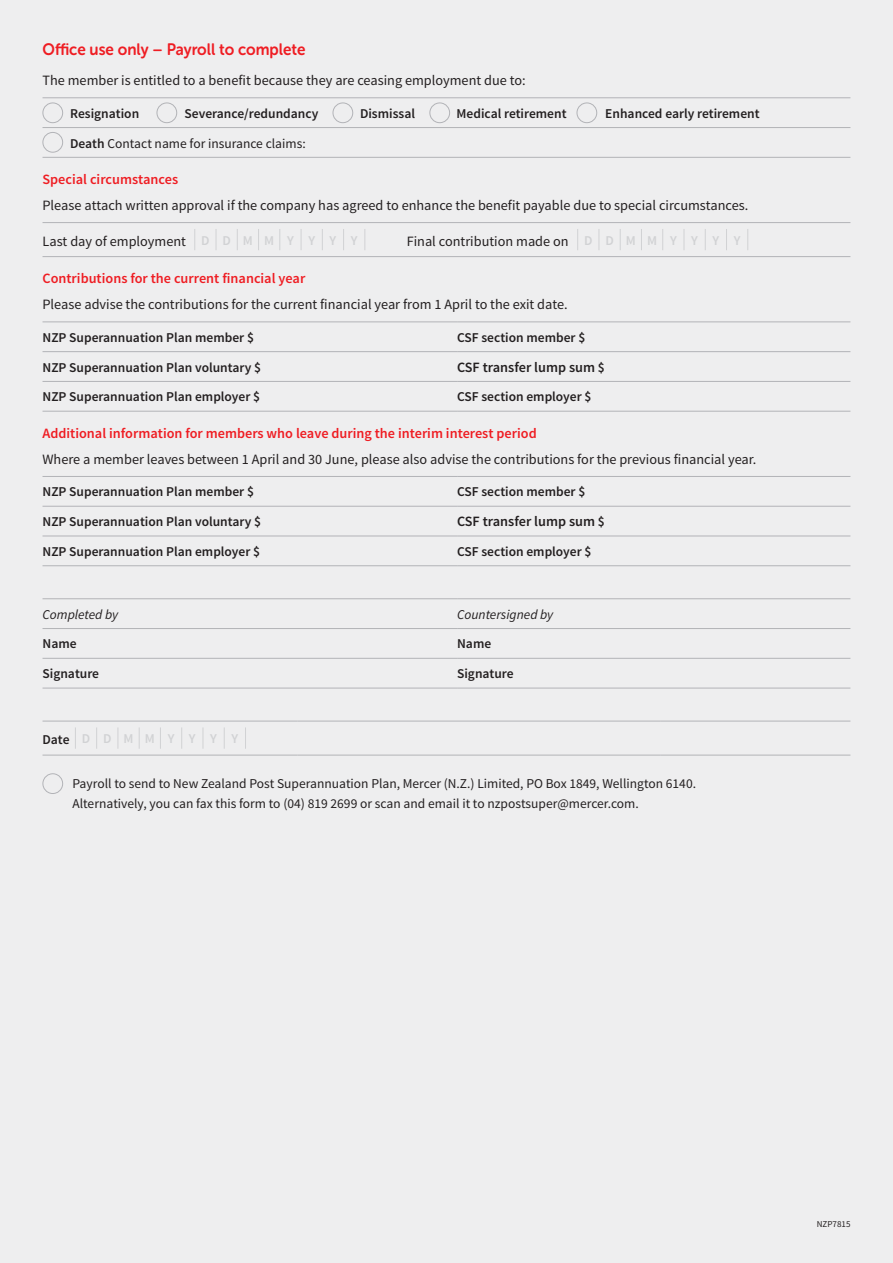
<style>
.page{position:relative;width:893px;height:1263px;background:#eeeeef}
.page>*{position:absolute;margin:0;border:0;box-sizing:border-box;transform-origin:0 0}
.Forms_-_Head_1{font:16.5px "Museo Sans Rounded 700";color:#ee1d23;scale:.93 1}
.body_text{font:14.25px "Source Sans Pro";color:#231f20}
.Form_subhead{font:600 14.25px "Source Sans Pro";color:#ee1d23}
.Form_-_Question{font:14.25px "Source Sans Pro";color:#231f20}
.body_text-2{font:600 14.25px "Source Sans Pro";color:#231f20}
.body_text-3{font:600 13.5px "Source Sans Pro";color:#231f20}
.body_text-4{font:13.5px "Source Sans Pro";color:#231f20}
.body_text-5{font:italic 13.5px "Source Sans Pro";color:#231f20}
.Form_-_Question-2{font:600 13.5px "Source Sans Pro";color:#d1d2d4}
.t1{font:9px "Source Sans Pro";color:#231f20}
.s1{font-weight:600}
.s2{font-size:13.5px}
</style>
<div class="page">
<hr style="left:43px;top:97px;width:807px;height:1px;background:#b2b3b7">
<hr style="left:43px;top:127px;width:807px;height:1px;background:#b2b3b7">
<hr style="left:43px;top:157px;width:807px;height:1px;background:#b2b3b7">
<hr style="left:43px;top:222px;width:807px;height:1px;background:#b2b3b7">
<hr style="left:43px;top:256px;width:807px;height:1px;background:#b2b3b7">
<svg style="left:194px;top:229px;width:1px;height:21px"></svg>
<svg style="left:216px;top:229px;width:1px;height:21px"></svg>
<svg style="left:237px;top:229px;width:1px;height:21px"></svg>
<svg style="left:258px;top:229px;width:1px;height:21px"></svg>
<svg style="left:279px;top:229px;width:1px;height:21px"></svg>
<svg style="left:301px;top:229px;width:1px;height:21px"></svg>
<svg style="left:322px;top:229px;width:1px;height:21px"></svg>
<svg style="left:343px;top:229px;width:1px;height:21px"></svg>
<svg style="left:364px;top:229px;width:1px;height:21px"></svg>
<svg style="left:577px;top:229px;width:1px;height:21px"></svg>
<svg style="left:599px;top:229px;width:1px;height:21px"></svg>
<svg style="left:620px;top:229px;width:1px;height:21px"></svg>
<svg style="left:641px;top:229px;width:1px;height:21px"></svg>
<svg style="left:662px;top:229px;width:1px;height:21px"></svg>
<svg style="left:684px;top:229px;width:1px;height:21px"></svg>
<svg style="left:705px;top:229px;width:1px;height:21px"></svg>
<svg style="left:726px;top:229px;width:1px;height:21px"></svg>
<svg style="left:747px;top:229px;width:1px;height:21px"></svg>
<hr style="left:43px;top:321px;width:414px;height:1px;background:#b2b3b7">
<hr style="left:457px;top:321px;width:393px;height:1px;background:#b2b3b7">
<hr style="left:43px;top:351px;width:414px;height:1px;background:#b2b3b7">
<hr style="left:457px;top:351px;width:393px;height:1px;background:#b2b3b7">
<hr style="left:43px;top:381px;width:414px;height:1px;background:#b2b3b7">
<hr style="left:457px;top:381px;width:393px;height:1px;background:#b2b3b7">
<hr style="left:43px;top:411px;width:414px;height:1px;background:#b2b3b7">
<hr style="left:457px;top:411px;width:393px;height:1px;background:#b2b3b7">
<hr style="left:43px;top:476px;width:414px;height:1px;background:#b2b3b7">
<hr style="left:457px;top:476px;width:393px;height:1px;background:#b2b3b7">
<hr style="left:43px;top:506px;width:414px;height:1px;background:#b2b3b7">
<hr style="left:457px;top:506px;width:393px;height:1px;background:#b2b3b7">
<hr style="left:43px;top:536px;width:414px;height:1px;background:#b2b3b7">
<hr style="left:457px;top:536px;width:393px;height:1px;background:#b2b3b7">
<hr style="left:43px;top:565px;width:414px;height:1px;background:#b2b3b7">
<hr style="left:457px;top:565px;width:393px;height:1px;background:#b2b3b7">
<hr style="left:43px;top:598px;width:414px;height:1px;background:#b2b3b7">
<hr style="left:457px;top:598px;width:393px;height:1px;background:#b2b3b7">
<hr style="left:43px;top:628px;width:414px;height:1px;background:#b2b3b7">
<hr style="left:457px;top:628px;width:393px;height:1px;background:#b2b3b7">
<hr style="left:43px;top:658px;width:414px;height:1px;background:#b2b3b7">
<hr style="left:457px;top:658px;width:393px;height:1px;background:#b2b3b7">
<hr style="left:43px;top:688px;width:414px;height:1px;background:#b2b3b7">
<hr style="left:457px;top:688px;width:393px;height:1px;background:#b2b3b7">
<hr style="left:43px;top:721px;width:255px;height:1px;background:#b2b3b7">
<hr style="left:298px;top:721px;width:362px;height:1px;background:#b2b3b7">
<hr style="left:660px;top:721px;width:190px;height:1px;background:#b2b3b7">
<hr style="left:43px;top:755px;width:255px;height:1px;background:#b2b3b7">
<hr style="left:298px;top:755px;width:362px;height:1px;background:#b2b3b7">
<hr style="left:660px;top:755px;width:190px;height:1px;background:#b2b3b7">
<svg style="left:75px;top:727px;width:1px;height:22px"></svg>
<svg style="left:96px;top:727px;width:1px;height:22px"></svg>
<svg style="left:118px;top:728px;width:1px;height:20px"></svg>
<svg style="left:139px;top:727px;width:1px;height:22px"></svg>
<svg style="left:160px;top:727px;width:1px;height:22px"></svg>
<svg style="left:181px;top:727px;width:1px;height:22px"></svg>
<svg style="left:203px;top:728px;width:1px;height:21px"></svg>
<svg style="left:224px;top:727px;width:1px;height:22px"></svg>
<svg style="left:245px;top:727px;width:1px;height:22px"></svg>
<div style="left:42px;top:102px;width:21px;height:21px;border:1px solid #b2b3b7;border-radius:50%"></div>
<div style="left:42px;top:773px;width:21px;height:21px;border:1px solid #b2b3b7;border-radius:50%"></div>
<div style="left:156px;top:102px;width:21px;height:21px;border:1px solid #b2b3b7;border-radius:50%"></div>
<div style="left:332px;top:102px;width:21px;height:21px;border:1px solid #b2b3b7;border-radius:50%"></div>
<div style="left:429px;top:102px;width:21px;height:21px;border:1px solid #b2b3b7;border-radius:50%"></div>
<div style="left:576px;top:102px;width:21px;height:21px;border:1px solid #b2b3b7;border-radius:50%"></div>
<div style="left:42px;top:132px;width:21px;height:21px;border:1px solid #b2b3b7;border-radius:50%"></div>
<p class="Forms_-_Head_1" style="left:43px;top:40px;width:284px">Office use only – Payroll to complete</p>
<p class="body_text" style="left:43px;top:71px;width:485px">The member is entitled to a benefit because they are ceasing employment due to:</p>
<p class="body_text-3" style="left:70px;top:105px;width:71px">Resignation</p>
<p class="body_text-3" style="left:185px;top:105px;width:135px">Severance/redundancy</p>
<p class="body_text-3" style="left:360px;top:105px;width:57px">Dismissal</p>
<p class="body_text-3" style="left:457px;top:105px;width:111px">Medical retirement</p>
<p class="body_text-3" style="left:605px;top:105px;width:156px">Enhanced early retirement</p>
<p class="body_text-4" style="left:70px;top:135px;width:237px"><span class="s1">Death</span> Contact name for insurance claims:</p>
<p class="Form_subhead" style="left:43px;top:170px;width:137px">Special circumstances</p>
<p class="body_text" style="left:43px;top:196px;width:707px">Please attach written approval if the company has agreed to enhance the benefit payable due to special circumstances.</p>
<p class="Form_-_Question" style="left:43px;top:232px;width:145px">Last day of employment</p>
<p class="Form_-_Question-2" style="left:201px;top:232px;width:10px">D</p>
<p class="Form_-_Question-2" style="left:222px;top:232px;width:10px">D</p>
<p class="Form_-_Question-2" style="left:243px;top:232px;width:12px">M</p>
<p class="Form_-_Question-2" style="left:264px;top:232px;width:12px">M</p>
<p class="Form_-_Question-2" style="left:287px;top:232px;width:8px">Y</p>
<p class="Form_-_Question-2" style="left:308px;top:232px;width:8px">Y</p>
<p class="Form_-_Question-2" style="left:330px;top:232px;width:8px">Y</p>
<p class="Form_-_Question-2" style="left:351px;top:232px;width:8px">Y</p>
<p class="Form_-_Question" style="left:407px;top:232px;width:163px">Final contribution made on</p>
<p class="Form_-_Question-2" style="left:584px;top:232px;width:10px">D</p>
<p class="Form_-_Question-2" style="left:605px;top:232px;width:10px">D</p>
<p class="Form_-_Question-2" style="left:626px;top:232px;width:12px">M</p>
<p class="Form_-_Question-2" style="left:647px;top:232px;width:12px">M</p>
<p class="Form_-_Question-2" style="left:670px;top:232px;width:8px">Y</p>
<p class="Form_-_Question-2" style="left:691px;top:232px;width:8px">Y</p>
<p class="Form_-_Question-2" style="left:712px;top:232px;width:8px">Y</p>
<p class="Form_-_Question-2" style="left:734px;top:232px;width:8px">Y</p>
<p class="Form_subhead" style="left:43px;top:269px;width:264px">Contributions for the current financial year</p>
<p class="body_text" style="left:43px;top:296px;width:527px">Please advise the contributions for the current financial year from 1 April to the exit date.</p>
<p class="body_text-3" style="left:43px;top:329px;width:213px">NZP Superannuation Plan member $</p>
<p class="body_text-3" style="left:457px;top:329px;width:130px">CSF section member $</p>
<p class="body_text-3" style="left:43px;top:359px;width:220px">NZP Superannuation Plan voluntary $</p>
<p class="body_text-2" style="left:457px;top:358px;width:149px">CSF transfer lump sum <span class="s2">$</span></p>
<p class="body_text-3" style="left:43px;top:388px;width:219px">NZP Superannuation Plan employer $</p>
<p class="body_text-3" style="left:457px;top:388px;width:136px">CSF section employer $</p>
<p class="Form_subhead" style="left:43px;top:424px;width:496px">Additional information for members who leave during the interim interest period</p>
<p class="body_text" style="left:43px;top:450px;width:715px">Where a member leaves between 1 April and 30 June, please also advise the contributions for the previous financial year.</p>
<p class="body_text-3" style="left:43px;top:483px;width:213px">NZP Superannuation Plan member $</p>
<p class="body_text-3" style="left:457px;top:483px;width:130px">CSF section member $</p>
<p class="body_text-3" style="left:43px;top:513px;width:220px">NZP Superannuation Plan voluntary $</p>
<p class="body_text-2" style="left:457px;top:513px;width:149px">CSF transfer lump sum <span class="s2">$</span></p>
<p class="body_text-3" style="left:43px;top:543px;width:219px">NZP Superannuation Plan employer $</p>
<p class="body_text-3" style="left:457px;top:543px;width:136px">CSF section employer $</p>
<p class="body_text-5" style="left:43px;top:606px;width:77px">Completed by</p>
<p class="body_text-5" style="left:457px;top:606px;width:98px">Countersigned by</p>
<p class="body_text-3" style="left:43px;top:635px;width:36px">Name</p>
<p class="body_text-3" style="left:457px;top:635px;width:36px">Name</p>
<p class="body_text-3" style="left:43px;top:665px;width:58px">Signature</p>
<p class="body_text-3" style="left:457px;top:665px;width:58px">Signature</p>
<p class="body_text-3" style="left:43px;top:731px;width:29px">Date</p>
<p class="Form_-_Question-2" style="left:82px;top:730px;width:10px">D</p>
<p class="Form_-_Question-2" style="left:103px;top:730px;width:10px">D</p>
<p class="Form_-_Question-2" style="left:124px;top:730px;width:12px">M</p>
<p class="Form_-_Question-2" style="left:145px;top:730px;width:12px">M</p>
<p class="Form_-_Question-2" style="left:168px;top:730px;width:8px">Y</p>
<p class="Form_-_Question-2" style="left:189px;top:730px;width:8px">Y</p>
<p class="Form_-_Question-2" style="left:210px;top:730px;width:8px">Y</p>
<p class="Form_-_Question-2" style="left:231px;top:730px;width:8px">Y</p>
<p class="body_text-4" style="left:73px;top:775px;width:625px">Payroll to send to New Zealand Post Superannuation Plan, Mercer (N.Z.) Limited, PO Box 1849, Wellington 6140.</p>
<p class="body_text-4" style="left:73px;top:795px;width:568px">Alternatively, you can fax this form to (04) 819 2699 or scan and email it to nzpostsuper@mercer.com.</p>
<p class="t1" style="left:817px;top:1218px;width:35px">NZP7815</p>
</div>
